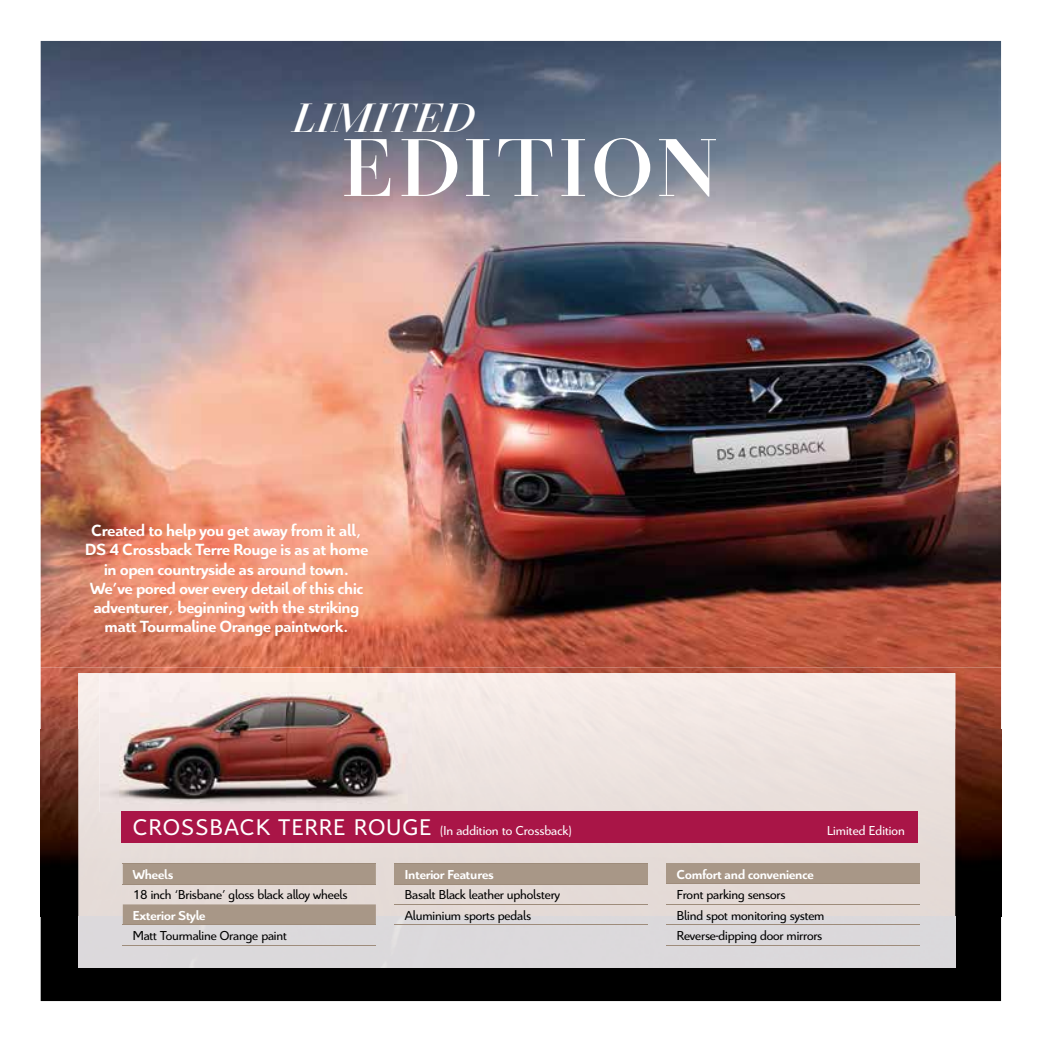
<style>
.page{position:relative;width:1042px;height:1042px;background:#fff}
.page>*{position:absolute;margin:0;border:0;box-sizing:border-box;transform-origin:0 0}
.t1{font:500 87.5px "DS Title";letter-spacing:.025em;color:#fff}
.t2{font:italic 500 43.75px "DS Title";letter-spacing:.02em;color:#fff}
.t3{font:700 17.5px/19.2px "Citroen";letter-spacing:-.01em;color:#fff;text-align:center}
.t4{font:14px/20.5px "Citroen";letter-spacing:-.01em;color:#000}
.t5{font:14px "Citroen";color:#fff}
.t6{font:700 14px "Citroen";letter-spacing:-.01em;color:#fff}
.s1{font-size:24.5px}
</style>
<div class="page">
<img style="left:41px;top:41px;width:960px;height:626px">
<img style="left:41px;top:667px;width:960px;height:62px">
<img style="left:41px;top:729px;width:37px;height:187px">
<img style="left:955px;top:729px;width:46px;height:187px">
<div style="left:41px;top:916px;width:960px;height:85px;background:#000"></div>
<img style="left:78px;top:673px;width:63px;height:243px">
<div style="left:412px;top:673px;width:480px;height:121px;background:#f0e6e2"></div>
<img style="left:892px;top:673px;width:63px;height:243px">
<div style="left:391px;top:794px;width:502px;height:122px;background:#e5dbd7"></div>
<div style="left:78px;top:916px;width:877px;height:51px;background:#dbd9db"></div>
<div style="left:122px;top:812px;width:796px;height:31px;background:#a91547"></div>
<svg style="left:123px;top:864px;width:253px;height:60px;background:#bcada1"></svg>
<hr style="left:123px;top:863px;width:253px;height:1px;background:#9e8c7b">
<hr style="left:123px;top:924px;width:253px;height:1px;background:#9e8c7b">
<hr style="left:123px;top:884px;width:253px;height:1px;background:#9e8c7b">
<hr style="left:123px;top:945px;width:253px;height:1px;background:#9e8c7b">
<div style="left:395px;top:863px;width:253px;height:21px;background:#a89787"></div>
<hr style="left:395px;top:884px;width:253px;height:1px;background:#9e8c7b">
<hr style="left:395px;top:863px;width:253px;height:1px;background:#9e8c7b">
<hr style="left:395px;top:904px;width:253px;height:1px;background:#9e8c7b">
<hr style="left:395px;top:924px;width:253px;height:1px;background:#9e8c7b">
<div style="left:667px;top:863px;width:253px;height:21px;background:#a89787"></div>
<hr style="left:667px;top:904px;width:253px;height:1px;background:#9e8c7b">
<hr style="left:667px;top:924px;width:253px;height:1px;background:#9e8c7b">
<hr style="left:667px;top:945px;width:253px;height:1px;background:#9e8c7b">
<hr style="left:667px;top:883px;width:253px;height:1px;background:#9e8c7b">
<img style="left:100px;top:673px;width:312px;height:139px">
<h2 class="t2" style="left:293px;top:94px;width:183px">LIMITED</h2>
<h1 class="t1" style="left:340px;top:116px;width:381px">EDITION</h1>
<p class="t3" style="left:85px;top:521px;width:285px">Created to help you get away from it all, DS 4 Crossback Terre Rouge is as at home in open countryside as around town.<br>We’ve pored over every detail of this chic adventurer, beginning with the striking matt Tourmaline Orange paintwork.</p>
<p class="t5" style="left:133px;top:823px;width:440px"><span class="s1">CROSSBACK TERRE ROUGE</span> (In addition to Crossback)</p>
<p class="t6" style="left:133px;top:866px;width:42px">Wheels</p>
<p class="t4" style="left:133px;top:885px;width:216px">18 inch ‘Brisbane’ gloss black alloy wheels</p>
<p class="t6" style="left:133px;top:907px;width:74px">Exterior Style</p>
<p class="t4" style="left:133px;top:925px;width:156px">Matt Tourmaline Orange paint</p>
<p class="t6" style="left:405px;top:866px;width:90px">Interior Features</p>
<p class="t4" style="left:405px;top:885px;width:157px">Basalt Black leather upholstery<br>Aluminium sports pedals</p>
<p class="t5" style="left:827px;top:823px;width:79px">Limited Edition</p>
<p class="t6" style="left:677px;top:866px;width:138px">Comfort and convenience</p>
<p class="t4" style="left:677px;top:884px;width:149px">Front parking sensors<br>Blind spot monitoring system<br>Reverse-dipping door mirrors</p>
</div>
